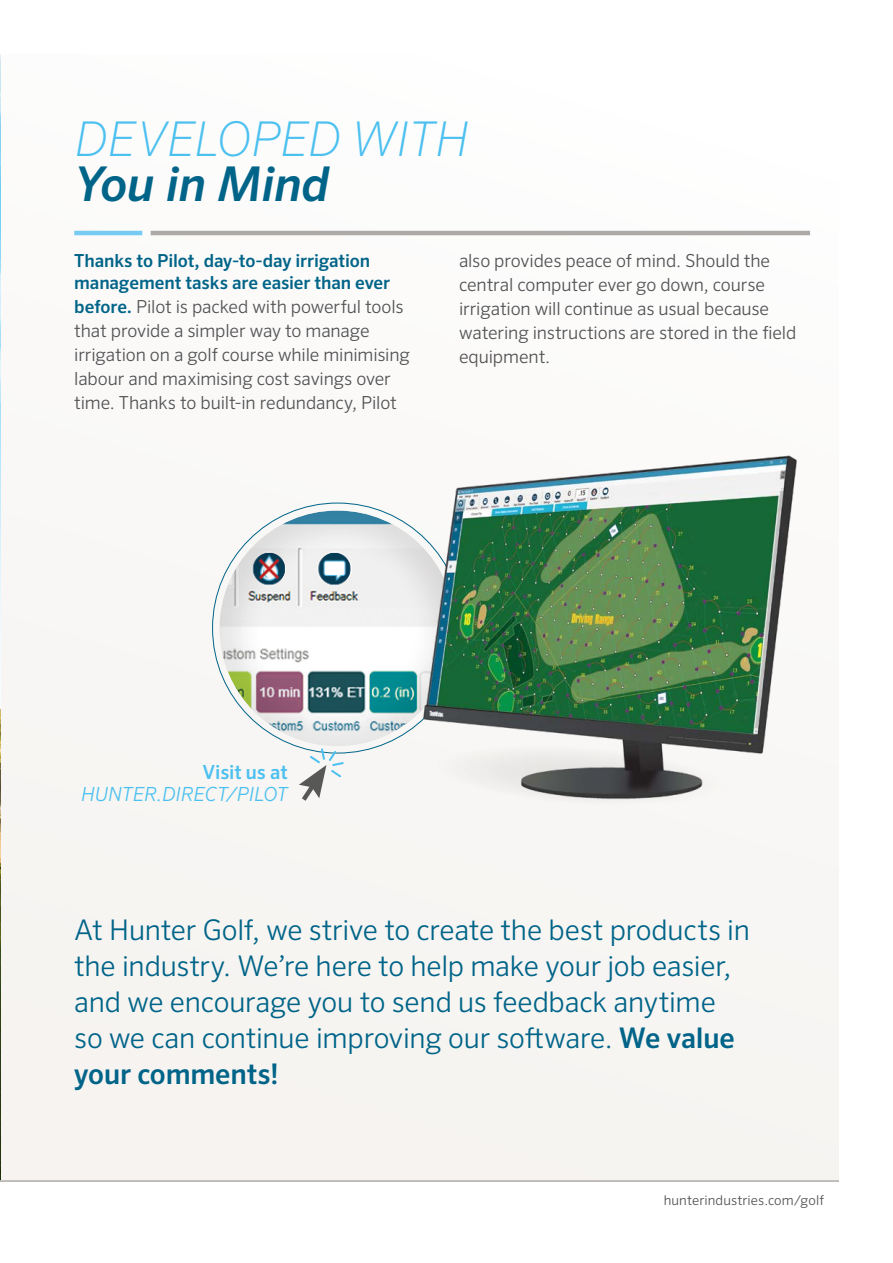
<style>
.page{position:relative;width:893px;height:1263px;background:#fff}
.page>*{position:absolute;margin:0;border:0;box-sizing:border-box;transform-origin:0 0}
.t1{font:italic 200 48px "Sero Pro";letter-spacing:-.01em;color:#4cc0ef}
.t2{font:italic 500 48px "Sero Pro";letter-spacing:-.01em;color:#006488}
.t3{font:300 28.5px/36px "Sero Pro";letter-spacing:-.01em;color:#006488}
.t4{font:italic 300 19.5px "Sero Pro";letter-spacing:-.005em;color:#4cc0ef}
.t5{font:500 19.5px "Sero Pro";letter-spacing:-.01em;color:#4cc0ef}
.t6{font:300 18px/24px "Sero Pro";letter-spacing:-.01em;color:#515254}
.t7{font:500 18px/21.6px "Sero Pro";letter-spacing:-.005em;color:#006488}
.t8{font:300 13.5px "Sero Pro";letter-spacing:.005em;color:#515254}
.s1{font-weight:500;color:#006488}
.s2{font-weight:500}
</style>
<div class="page">
<div style="left:0;top:54px;width:839px;height:1128px;background:#f9f7f6"></div>
<div style="left:217px;top:509px;width:240px;height:238px;background:#231f20;opacity:.11"></div>
<img style="left:0;top:55px;width:1px;height:1125px">
<img style="left:355px;top:455px;width:442px;height:345px">
<svg style="left:299px;top:748px;width:45px;height:53px"></svg>
<hr style="left:151px;top:231px;width:659px;height:4px;background:#aca9a7">
<hr style="left:74px;top:231px;width:68px;height:4px;background:#77caf1">
<hr style="left:0;top:1180px;width:839px;height:2px;background:#bdbab8">
<h1 class="t1" style="left:74px;top:111px;width:396px">DEVELOPED WITH</h1>
<h1 class="t2" style="left:74px;top:155px;width:257px">You in Mind</h1>
<p class="t7" style="left:74px;top:250px;width:317px">Thanks to Pilot, day-to-day irrigation management tasks are easier than ever</p>
<p class="t6" style="left:74px;top:294px;width:337px"><span class="s1">before.</span> Pilot is packed with powerful tools that provide a simpler way to manage irrigation on a golf course while minimising labour and maximising cost savings over time. Thanks to built-in redundancy, Pilot</p>
<p class="t6" style="left:459px;top:249px;width:339px">also provides peace of mind. Should the central computer ever go down, course irrigation will continue as usual because watering instructions are stored in the field equipment.</p>
<p class="t5" style="left:203px;top:760px;width:87px">Visit us at</p>
<p class="t4" style="left:81px;top:782px;width:208px">HUNTER.DIRECT/PILOT</p>
<h2 class="t3" style="left:74px;top:912px;width:677px">At Hunter Golf, we strive to create the best products in the industry. We’re here to help make your job easier, and we encourage you to send us feedback anytime so we can continue improving our software. <span class="s2">We value your comments!</span></h2>
<p class="t8" style="left:664px;top:1192px;width:162px">hunterindustries.com/golf</p>
</div>
